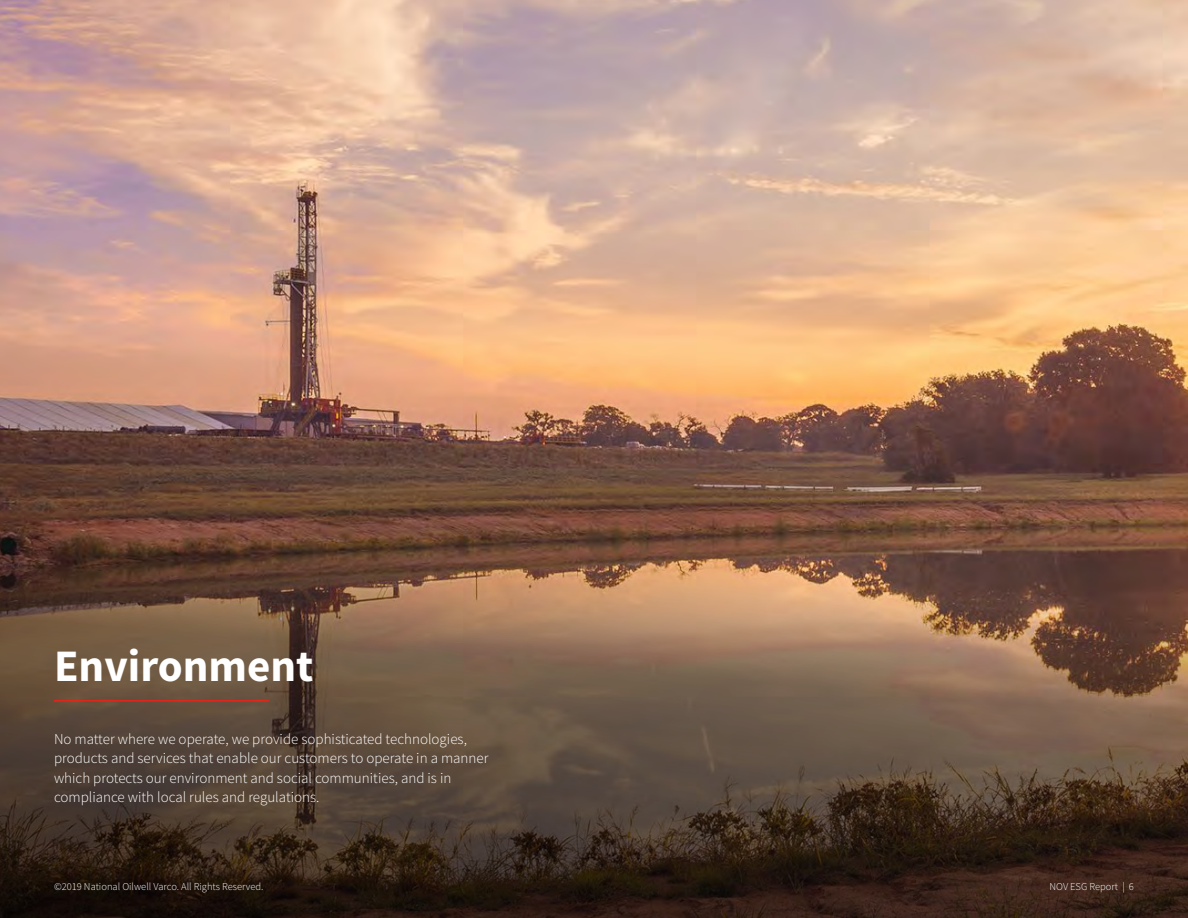
<style>
.page{position:relative;width:1188px;height:918px;background:#fff}
.page>*{position:absolute;margin:0;border:0;box-sizing:border-box;transform-origin:0 0}
.t1{font:700 45px "Source Sans Pro";color:#fff}
.t2{font:300 15px/19.5px "Source Sans Pro";color:#fff}
.t3{font:300 10.5px "Source Sans Pro";color:#fff}
</style>
<div class="page">
<img style="left:0;top:0;width:1188px;height:918px">
<hr style="left:54px;top:700px;width:215px;height:2px;background:#e72419">
<h1 class="t1" style="left:54px;top:635px;width:261px">Environment</h1>
<p class="t2" style="left:54px;top:729px;width:436px">No matter where we operate, we provide sophisticated technologies, products and services that enable our customers to operate in a manner which protects our environment and social communities, and is in compliance with local rules and regulations.</p>
<p class="t3" style="left:54px;top:880px;width:211px">©2019 National Oilwell Varco. All Rights Reserved.</p>
<p class="t3" style="left:1050px;top:880px;width:86px">NOV ESG Report | 6</p>
</div>
